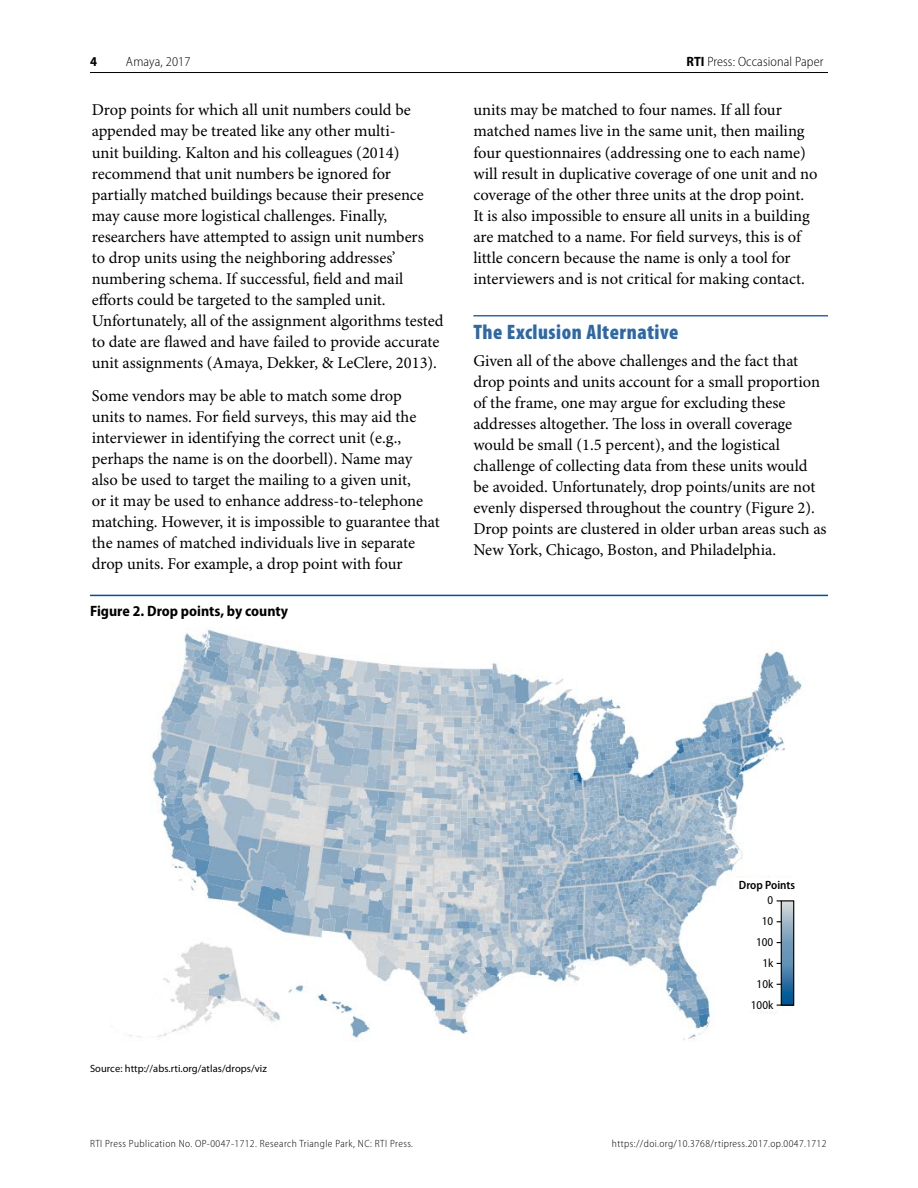
<style>
.page{position:relative;width:918px;height:1188px;background:#fff}
.page>*{position:absolute;margin:0;border:0;box-sizing:border-box;transform-origin:0 0}
.head1{font:900 condensed 21px "Myriad Pro";letter-spacing:.025em;color:#2f68a4}
.body-text{font:16.5px/21px "Minion Pro";letter-spacing:-.005em;color:#000}
.Table_title_10_12{font:700 semi-condensed 15px "Myriad Pro";color:#000}
.t1{font:300 semi-condensed 13.5px "Myriad Pro";letter-spacing:.01em;color:#000}
.t2{font:700 semi-condensed 13.5px "Myriad Pro";color:#000}
.Cvr_Text_Myriad_Lt_8{font:semi-condensed 12px "Myriad Pro";color:#000}
.Cvr_Text_Myriad_Lt_8-2{font:600 semi-condensed 12px "Myriad Pro";color:#000}
.t3{font:300 semi-condensed 10.5px "Myriad Pro";letter-spacing:.04em;color:#000}
.Table_footnote1_Myri{font:10.5px "Myriad Pro";letter-spacing:.005em;color:#000}
.s1{font-weight:700}
</style>
<div class="page">
<hr style="left:90px;top:72px;width:738px;height:1px;background:#000">
<hr style="left:473px;top:315px;width:355px;height:1px;background:#2f68a4">
<hr style="left:90px;top:595px;width:738px;height:1px;background:#005295">
<img style="left:129px;top:629px;width:673px;height:411px">
<div style="left:734px;top:878px;width:76px;height:133px;background:#fff"></div>
<svg style="left:783px;top:902px;width:9px;height:102px"></svg>
<div style="left:781px;top:900px;width:13px;height:106px;border:1px solid #000"></div>
<p class="t2" style="left:90px;top:54px;width:8px">4</p>
<p class="t1" style="left:126px;top:54px;width:66px">Amaya, 2017</p>
<p class="t1" style="left:687px;top:54px;width:138px"><span class="s1">RTI</span> Press: Occasional Paper</p>
<p class="body-text" style="left:92px;top:100px;width:353px">Drop points for which all unit numbers could be appended may be treated like any other multi-<br>unit building. Kalton and his colleagues (2014) recommend that unit numbers be ignored for partially matched buildings because their presence may cause more logistical challenges. Finally, researchers have attempted to assign unit numbers<br>to drop units using the neighboring addresses’ numbering schema. If successful, field and mail efforts could be targeted to the sampled unit.<br>Unfortunately, all of the assignment algorithms tested to date are flawed and have failed to provide accurate unit assignments (Amaya, Dekker, &amp; LeClere, 2013).</p>
<p class="body-text" style="left:92px;top:385px;width:350px">Some vendors may be able to match some drop<br>units to names. For field surveys, this may aid the interviewer in identifying the correct unit (e.g., perhaps the name is on the doorbell). Name may also be used to target the mailing to a given unit,<br>or it may be used to enhance address-to-telephone matching. However, it is impossible to guarantee that the names of matched individuals live in separate drop units. For example, a drop point with four</p>
<p class="Table_title_10_12" style="left:90px;top:602px;width:200px">Figure 2. Drop points, by county</p>
<p class="body-text" style="left:473px;top:100px;width:346px">units may be matched to four names. If all four matched names live in the same unit, then mailing four questionnaires (addressing one to each name) will result in duplicative coverage of one unit and no coverage of the other three units at the drop point.<br>It is also impossible to ensure all units in a building are matched to a name. For field surveys, this is of little concern because the name is only a tool for interviewers and is not critical for making contact.</p>
<p class="head1" style="left:473px;top:320px;width:207px">The Exclusion Alternative</p>
<p class="body-text" style="left:473px;top:351px;width:355px">Given all of the above challenges and the fact that drop points and units account for a small proportion of the frame, one may argue for excluding these addresses altogether. The loss in overall coverage would be small (1.5 percent), and the logistical challenge of collecting data from these units would be avoided. Unfortunately, drop points/units are not evenly dispersed throughout the country (Figure 2).<br>Drop points are clustered in older urban areas such as New York, Chicago, Boston, and Philadelphia.</p>
<p class="Table_footnote1_Myri" style="left:90px;top:1062px;width:178px">Source: http://abs.rti.org/atlas/drops/viz</p>
<p class="Cvr_Text_Myriad_Lt_8-2" style="left:739px;top:879px;width:58px">Drop Points</p>
<p class="Cvr_Text_Myriad_Lt_8" style="left:768px;top:894px;width:7px">0</p>
<p class="Cvr_Text_Myriad_Lt_8" style="left:762px;top:915px;width:13px">10</p>
<p class="Cvr_Text_Myriad_Lt_8" style="left:756px;top:936px;width:19px">100</p>
<p class="Cvr_Text_Myriad_Lt_8" style="left:762px;top:956px;width:12px">1k</p>
<p class="Cvr_Text_Myriad_Lt_8" style="left:757px;top:977px;width:18px">10k</p>
<p class="Cvr_Text_Myriad_Lt_8" style="left:751px;top:998px;width:24px">100k</p>
<p class="t3" style="left:90px;top:1138px;width:325px">RTI Press Publication No. OP-0047-1712. Research Triangle Park, NC: RTI Press.</p>
<p class="t3" style="left:612px;top:1138px;width:216px">https://doi.org/10.3768/rtipress.2017.op.0047.1712</p>
</div>
